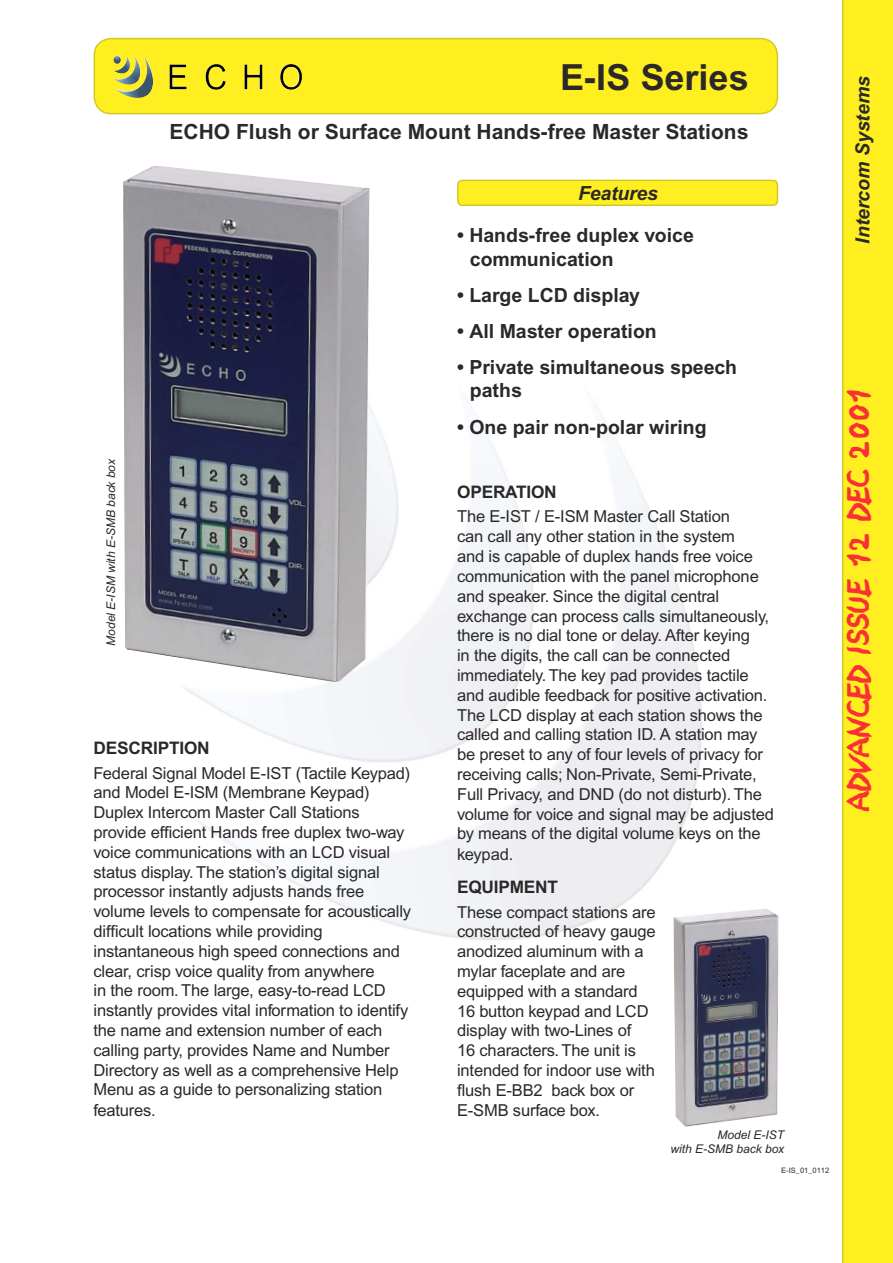
<style>
.page{position:relative;width:893px;height:1263px;background:#fff}
.page>*{position:absolute;margin:0;border:0;box-sizing:border-box;transform-origin:0 0}
.t1{font:700 36px "Arial";color:#2a2828}
.t2{font:27px "Sand";color:#fa3037}
.t3{font:700 21px "Arial";color:#2a2828}
.t4{font:700 19.5px/23.4px "Arial";color:#2a2828}
.t5{font:italic 700 19.5px "Arial";color:#2a2828}
.t6{font:700 17.25px "Arial";letter-spacing:-.01em;color:#2a2828}
.t7{font:16.5px/19.8px "Arial";letter-spacing:-.01em;color:#2a2828}
.t8{font:italic 12px/14.4px "Arial";color:#2a2828;text-align:right}
.t9{font:7.5px "Arial";color:#2a2828}
</style>
<div class="page">
<svg style="left:93px;top:37px;width:686px;height:77px;background:#faea24"></svg>
<div style="left:842px;top:0;width:51px;height:1263px;background:#ffef20"></div>
<img style="left:113px;top:56px;width:40px;height:42px">
<svg style="left:457px;top:179px;width:322px;height:26px;background:#faec26"></svg>
<img style="left:673px;top:909px;width:106px;height:218px">
<img style="left:123px;top:166px;width:247px;height:516px">
<p class="t1" style="left:560px;top:56px;width:190px">E-IS Series</p>
<p class="t3" style="left:170px;top:119px;width:580px">ECHO Flush or Surface Mount Hands-free Master Stations</p>
<p class="t5" style="left:578px;top:182px;width:81px">Features</p>
<p class="t8" style="left:104px;top:645px;width:188px;rotate:-90deg">Model E-ISM with E-SMB back box</p>
<p class="t6" style="left:94px;top:738px;width:118px">DESCRIPTION</p>
<p class="t7" style="left:94px;top:763px;width:319px">Federal Signal Model E-IST (Tactile Keypad) and Model E-ISM (Membrane Keypad)<br>Duplex Intercom Master Call Stations provide efficient Hands free duplex two-way voice communications with an LCD visual status display. The station’s digital signal processor instantly adjusts hands free volume levels to compensate for acoustically difficult locations while providing instantaneous high speed connections and clear, crisp voice quality from anywhere<br>in the room. The large, easy-to-read LCD instantly provides vital information to identify the name and extension number of each calling party, provides Name and Number Directory as well as a comprehensive Help Menu as a guide to personalizing station features.</p>
<p class="t4" style="left:470px;top:224px;width:226px;text-indent:-13px">• Hands-free duplex voice communication</p>
<p class="t4" style="left:457px;top:283px;width:184px">• Large LCD display</p>
<p class="t4" style="left:457px;top:319px;width:201px">• All Master operation</p>
<p class="t4" style="left:470px;top:356px;width:269px;text-indent:-13px">• Private simultaneous speech paths</p>
<p class="t4" style="left:457px;top:415px;width:251px">• One pair non-polar wiring</p>
<p class="t6" style="left:457px;top:482px;width:101px">OPERATION</p>
<p class="t7" style="left:457px;top:507px;width:318px">The E-IST / E-ISM Master Call Station<br>can call any other station in the system<br>and is capable of duplex hands free voice communication with the panel microphone and speaker. Since the digital central exchange can process calls simultaneously, there is no dial tone or delay. After keying<br>in the digits, the call can be connected immediately. The key pad provides tactile and audible feedback for positive activation.<br>The LCD display at each station shows the called and calling station ID. A station may be preset to any of four levels of privacy for receiving calls; Non-Private, Semi-Private, Full Privacy, and DND (do not disturb). The volume for voice and signal may be adjusted by means of the digital volume keys on the keypad.</p>
<p class="t6" style="left:457px;top:877px;width:103px">EQUIPMENT</p>
<p class="t7" style="left:457px;top:902px;width:200px">These compact stations are constructed of heavy gauge anodized aluminum with a mylar faceplate and are equipped with a standard<br>16 button keypad and LCD display with two-Lines of<br>16 characters. The unit is intended for indoor use with flush E-BB2 back box or<br>E-SMB surface box.</p>
<p class="t8" style="left:671px;top:1127px;width:115px">Model E-IST<br>with E-SMB back box</p>
<p class="t9" style="left:781px;top:1166px;width:49px">E-IS_01_0112</p>
<p class="t5" style="left:851px;top:244px;width:169px;rotate:-90deg">Intercom Systems</p>
<p class="t2" style="left:844px;top:809px;width:425px;rotate:-90deg">ADVANCED ISSUE 12 DEC 2001</p>
</div>
